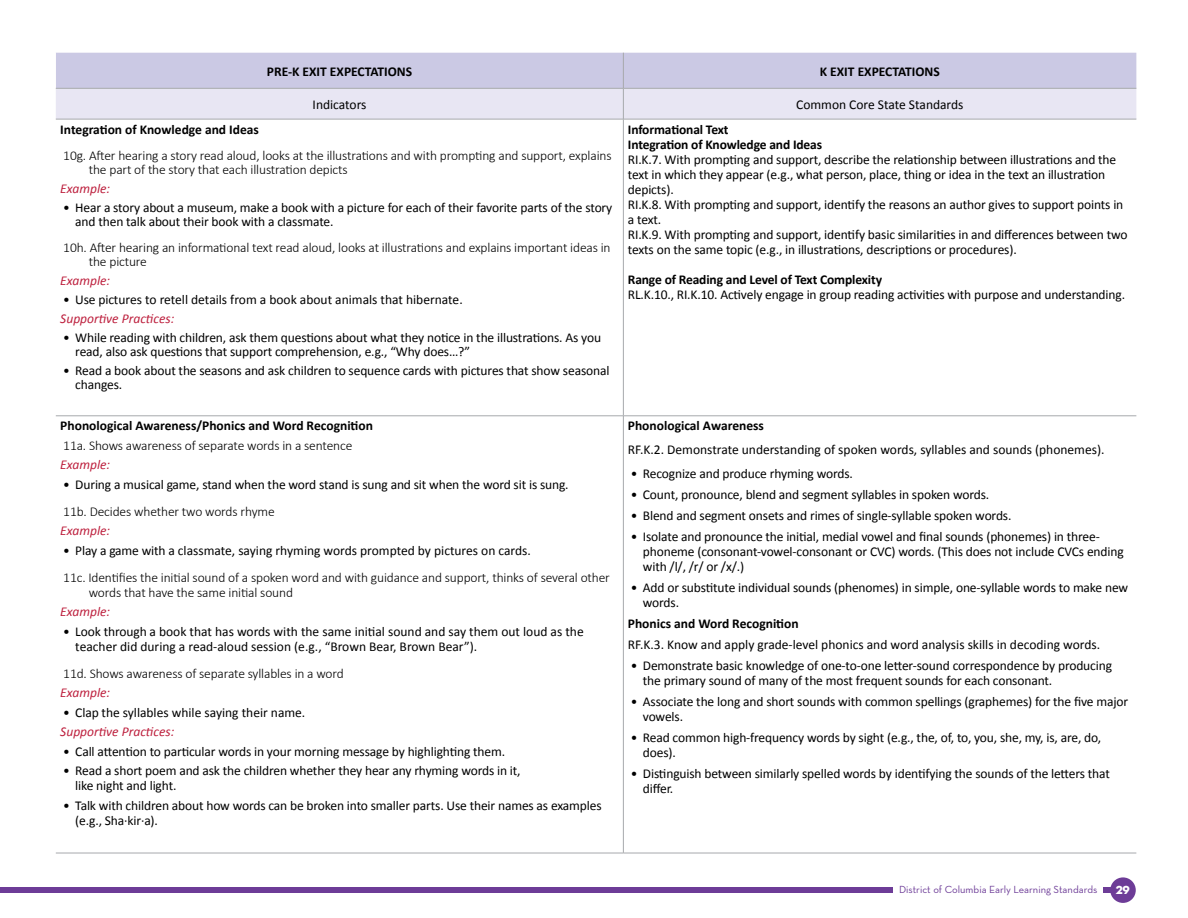
<style>
.page{position:relative;width:1188px;height:918px;background:#fff}
.page>*{position:absolute;margin:0;border:0;box-sizing:border-box;transform-origin:0 0}
.t1{font:13.5px/15px "Calibri";letter-spacing:-.01em;color:#000}
.t2{font:300 13.5px/14.2px "Calibri";letter-spacing:-.01em;color:#000}
.t3{font:700 13.5px/15px "Calibri";color:#000}
.t4{font:italic 13.5px "Calibri";color:#bd1f3d}
.t5{font:12px "Neutra Disp Titling";color:#fff}
.t6{font:10.5px "Neutra Text";color:#6d3c97}
</style>
<div class="page">
<div style="left:0;top:887px;width:1118px;height:6px;background:#6d3c97"></div>
<div style="left:1110px;top:877px;width:26px;height:26px;background:#6d3c97;border-radius:50%"></div>
<div style="left:893px;top:883px;width:210px;height:15px;background:#fff"></div>
<svg style="left:56px;top:53px;width:1080px;height:66px;background:#d7d5ea"></svg>
<hr style="left:623px;top:119px;width:1px;height:297px;background:#a7a9ac">
<hr style="left:56px;top:416px;width:567px;height:1px;background:#a7a9ac">
<hr style="left:623px;top:416px;width:513px;height:1px;background:#a7a9ac">
<hr style="left:623px;top:416px;width:1px;height:437px;background:#a7a9ac">
<hr style="left:623px;top:53px;width:1px;height:35px;background:#a7a9ac">
<hr style="left:56px;top:88px;width:567px;height:1px;background:#a7a9ac">
<hr style="left:623px;top:88px;width:513px;height:1px;background:#a7a9ac">
<hr style="left:623px;top:89px;width:1px;height:30px;background:#a7a9ac">
<hr style="left:56px;top:119px;width:567px;height:1px;background:#a7a9ac">
<hr style="left:623px;top:119px;width:513px;height:1px;background:#a7a9ac">
<hr style="left:56px;top:853px;width:567px;height:1px;background:#a7a9ac">
<hr style="left:623px;top:853px;width:513px;height:1px;background:#a7a9ac">
<p class="t3" style="left:267px;top:63px;width:147px">PRE-K EXIT EXPECTATIONS</p>
<p class="t3" style="left:820px;top:63px;width:122px">K EXIT EXPECTATIONS</p>
<p class="t1" style="left:313px;top:96px;width:55px">Indicators</p>
<p class="t1" style="left:796px;top:96px;width:169px">Common Core State Standards</p>
<p class="t3" style="left:60px;top:121px;width:200px">Integration of Knowledge and Ideas</p>
<p class="t2" style="left:89px;top:148px;width:524px;text-indent:-26px">10g. After hearing a story read aloud, looks at the illustrations and with prompting and support, explains the part of the story that each illustration depicts</p>
<p class="t4" style="left:60px;top:179px;width:51px">Example:</p>
<p class="t1" style="left:75px;top:200px;width:539px;line-height:14.2px;text-indent:-12px">• Hear a story about a museum, make a book with a picture for each of their favorite parts of the story and then talk about their book with a classmate.</p>
<p class="t2" style="left:89px;top:241px;width:523px;text-indent:-26px">10h. After hearing an informational text read aloud, looks at illustrations and explains important ideas in the picture</p>
<p class="t4" style="left:60px;top:271px;width:51px">Example:</p>
<p class="t1" style="left:63px;top:292px;width:401px">• Use pictures to retell details from a book about animals that hibernate.</p>
<p class="t4" style="left:60px;top:309px;width:116px">Supportive Practices:</p>
<p class="t1" style="left:75px;top:330px;width:527px;line-height:14.2px;text-indent:-12px">• While reading with children, ask them questions about what they notice in the illustrations. As you read, also ask questions that support comprehension, e.g., “Why does…?”</p>
<p class="t1" style="left:75px;top:363px;width:536px;line-height:14.2px;text-indent:-12px">• Read a book about the seasons and ask children to sequence cards with pictures that show seasonal changes.</p>
<p class="t3" style="left:60px;top:418px;width:314px">Phonological Awareness/Phonics and Word Recognition</p>
<p class="t2" style="left:63px;top:438px;width:291px">11a. Shows awareness of separate words in a sentence</p>
<p class="t4" style="left:60px;top:456px;width:51px">Example:</p>
<p class="t1" style="left:63px;top:477px;width:507px">• During a musical game, stand when the word stand is sung and sit when the word sit is sung.</p>
<p class="t2" style="left:63px;top:504px;width:213px">11b. Decides whether two words rhyme</p>
<p class="t4" style="left:60px;top:522px;width:51px">Example:</p>
<p class="t1" style="left:63px;top:543px;width:469px">• Play a game with a classmate, saying rhyming words prompted by pictures on cards.</p>
<p class="t2" style="left:89px;top:570px;width:523px;line-height:15px;text-indent:-26px">11c. Identifies the initial sound of a spoken word and with guidance and support, thinks of several other words that have the same initial sound</p>
<p class="t4" style="left:60px;top:603px;width:51px">Example:</p>
<p class="t1" style="left:75px;top:624px;width:510px;text-indent:-12px">• Look through a book that has words with the same initial sound and say them out loud as the teacher did during a read-aloud session (e.g., “Brown Bear, Brown Bear”).</p>
<p class="t2" style="left:63px;top:666px;width:282px">11d. Shows awareness of separate syllables in a word</p>
<p class="t4" style="left:60px;top:684px;width:51px">Example:</p>
<p class="t1" style="left:63px;top:705px;width:244px">• Clap the syllables while saying their name.</p>
<p class="t4" style="left:60px;top:723px;width:116px">Supportive Practices:</p>
<p class="t1" style="left:63px;top:744px;width:443px">• Call attention to particular words in your morning message by highlighting them.</p>
<p class="t1" style="left:75px;top:763px;width:447px;text-indent:-12px">• Read a short poem and ask the children whether they hear any rhyming words in it, like night and light.</p>
<p class="t1" style="left:75px;top:797px;width:528px;text-indent:-12px">• Talk with children about how words can be broken into smaller parts. Use their names as examples (e.g., Sha·kir·a).</p>
<p class="t3" style="left:628px;top:121px;width:196px">Informational Text<br>Integration of Knowledge and Ideas</p>
<p class="t1" style="left:628px;top:151px;width:501px">RI.K.7. With prompting and support, describe the relationship between illustrations and the text in which they appear (e.g., what person, place, thing or idea in the text an illustration depicts).<br>RI.K.8. With prompting and support, identify the reasons an author gives to support points in a text.<br>RI.K.9. With prompting and support, identify basic similarities in and differences between two texts on the same topic (e.g., in illustrations, descriptions or procedures).</p>
<p class="t3" style="left:628px;top:271px;width:256px">Range of Reading and Level of Text Complexity</p>
<p class="t1" style="left:628px;top:286px;width:499px">RL.K.10., RI.K.10. Actively engage in group reading activities with purpose and understanding.</p>
<p class="t3" style="left:628px;top:418px;width:138px">Phonological Awareness</p>
<p class="t1" style="left:628px;top:442px;width:478px">RF.K.2. Demonstrate understanding of spoken words, syllables and sounds (phonemes).</p>
<p class="t1" style="left:631px;top:466px;width:224px">• Recognize and produce rhyming words.</p>
<p class="t1" style="left:631px;top:487px;width:360px">• Count, pronounce, blend and segment syllables in spoken words.</p>
<p class="t1" style="left:631px;top:508px;width:382px">• Blend and segment onsets and rimes of single-syllable spoken words.</p>
<p class="t1" style="left:643px;top:529px;width:482px;text-indent:-12px">• Isolate and pronounce the initial, medial vowel and final sounds (phonemes) in three&shy;phoneme (consonant-vowel-consonant or CVC) words. (This does not include CVCs ending with /l/, /r/ or /x/.)</p>
<p class="t1" style="left:643px;top:580px;width:487px;text-indent:-12px">• Add or substitute individual sounds (phenomes) in simple, one-syllable words to make new words.</p>
<p class="t3" style="left:628px;top:616px;width:172px">Phonics and Word Recognition</p>
<p class="t1" style="left:628px;top:637px;width:474px">RF.K.3. Know and apply grade-level phonics and word analysis skills in decoding words.</p>
<p class="t1" style="left:643px;top:658px;width:471px;text-indent:-12px">• Demonstrate basic knowledge of one-to-one letter-sound correspondence by producing the primary sound of many of the most frequent sounds for each consonant.</p>
<p class="t1" style="left:643px;top:694px;width:487px;text-indent:-12px">• Associate the long and short sounds with common spellings (graphemes) for the five major vowels.</p>
<p class="t1" style="left:643px;top:730px;width:460px;text-indent:-12px">• Read common high-frequency words by sight (e.g., the, of, to, you, she, my, is, are, do, does).</p>
<p class="t1" style="left:643px;top:766px;width:469px;text-indent:-12px">• Distinguish between similarly spelled words by identifying the sounds of the letters that differ.</p>
<p class="t6" style="left:899px;top:883px;width:200px">District of Columbia Early Learning Standards</p>
<p class="t5" style="left:1116px;top:882px;width:16px">29</p>
</div>
